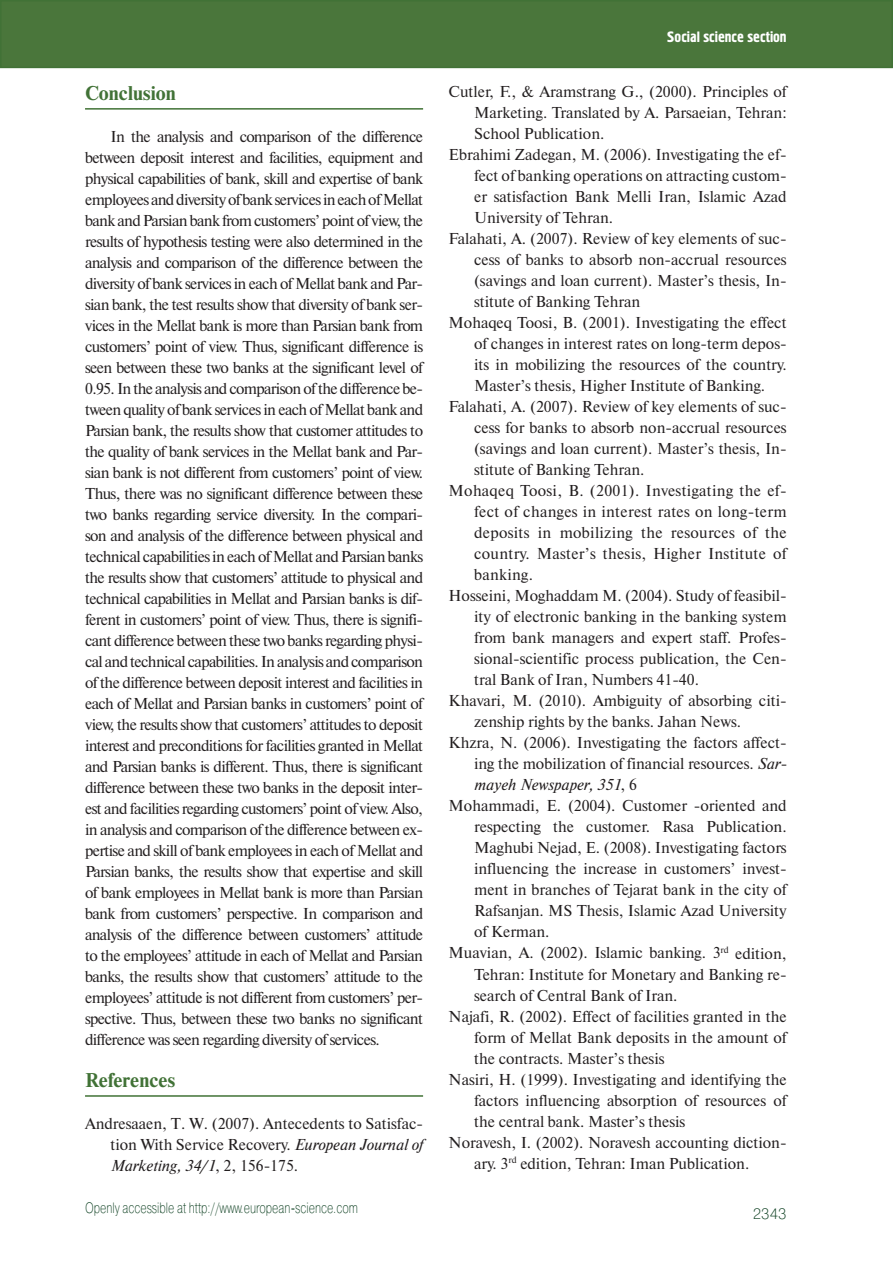
<style>
.page{position:relative;width:893px;height:1263px;background:#fff}
.page>*{position:absolute;margin:0;border:0;box-sizing:border-box;transform-origin:0 0}
.t1{font:700 18.75px "Newton C";color:#417236}
.t2{font:15.75px/21px "Newton C";color:#231f20;text-align:justify}
.t3{font:15.75px "Newton C";letter-spacing:.02em;color:#231f20}
.t4{font:italic 15.75px "Newton C";color:#231f20}
.t5{font:15px "Pragmatica Light C";color:#0b3e1f;scale:.75 1}
.t6{font:15px "Hermes C";color:#fff}
.t7{font:15px "Pragmatica Light C";color:#0b3e1f}
.s1{font-style:italic}
.s2{font-style:normal}
</style>
<div class="page">
<div style="left:1px;top:1px;width:891px;height:66px;background:#4a763b"></div>
<div style="left:0;top:0;width:893px;height:68px;border:2px solid #417236"></div>
<hr style="left:85px;top:108px;width:338px;height:2px;background:#417236">
<hr style="left:85px;top:1095px;width:338px;height:2px;background:#417236">
<p class="t1" style="left:85px;top:82px;width:92px">Conclusion</p>
<p class="t2" style="left:85px;top:126px;width:340px;text-indent:26px">In the analysis and comparison of the difference between deposit interest and facilities, equipment and physical capabilities of bank, skill and expertise of bank employees and diversity of bank services in each of Mellat bank and Parsian bank from customers’ point of view, the results of hypothesis testing were also determined in the analysis and comparison of the difference between the diversity of bank services in each of Mellat bank and Par&shy;sian bank, the test results show that diversity of bank ser&shy;vices in the Mellat bank is more than Parsian bank from customers’ point of view. Thus, significant difference is seen between these two banks at the significant level of 0.95. In the analysis and comparison of the difference be&shy;tween quality of bank services in each of Mellat bank and Parsian bank, the results show that customer attitudes to the quality of bank services in the Mellat bank and Par&shy;sian bank is not different from customers’ point of view.<br>Thus, there was no significant difference between these two banks regarding service diversity. In the compari&shy;son and analysis of the difference between physical and technical capabilities in each of Mellat and Parsian banks the results show that customers’ attitude to physical and technical capabilities in Mellat and Parsian banks is dif&shy;ferent in customers’ point of view. Thus, there is signifi&shy;cant difference between these two banks regarding physi&shy;cal and technical capabilities. In analysis and comparison of the difference between deposit interest and facilities in each of Mellat and Parsian banks in customers’ point of view, the results show that customers’ attitudes to deposit interest and preconditions for facilities granted in Mellat and Parsian banks is different. Thus, there is significant difference between these two banks in the deposit inter&shy;est and facilities regarding customers’ point of view. Also, in analysis and comparison of the difference between ex&shy;pertise and skill of bank employees in each of Mellat and Parsian banks, the results show that expertise and skill of bank employees in Mellat bank is more than Parsian bank from customers’ perspective. In comparison and analysis of the difference between customers’ attitude to the employees’ attitude in each of Mellat and Parsian banks, the results show that customers’ attitude to the employees’ attitude is not different from customers’ per&shy;spective. Thus, between these two banks no significant difference was seen regarding diversity of services.</p>
<p class="t1" style="left:85px;top:1069px;width:92px">References</p>
<p class="t2" style="left:111px;top:1113px;width:314px;text-indent:-26px">Andresaaen, T. W. (2007). Antecedents to Satisfac&shy;tion With Service Recovery. <span class="s1">European Journal of Marketing, 34/1</span>, 2, 156-175.</p>
<p class="t5" style="left:85px;top:1199px;width:365px">Openly accessible at http://www.european-science.com</p>
<p class="t6" style="left:667px;top:29px;width:121px">Social science section</p>
<p class="t2" style="left:449px;top:82px;width:339px">Cutler, F., &amp; Aramstrang G., (2000). Principles of</p>
<p class="t2" style="left:474px;top:103px;width:314px">Marketing. Translated by A. Parsaeian, Tehran:</p>
<p class="t2" style="left:474px;top:124px;width:132px">School Publication.</p>
<p class="t2" style="left:449px;top:145px;width:339px">Ebrahimi Zadegan, M. (2006). Investigating the ef-</p>
<p class="t2" style="left:474px;top:166px;width:314px">fect of banking operations on attracting custom-</p>
<p class="t2" style="left:474px;top:187px;width:314px">er satisfaction Bank Melli Iran, Islamic Azad</p>
<p class="t2" style="left:474px;top:208px;width:141px">University of Tehran.</p>
<p class="t2" style="left:449px;top:229px;width:340px">Falahati, A. (2007). Review of key elements of suc-</p>
<p class="t2" style="left:474px;top:250px;width:314px">cess of banks to absorb non-accrual resources</p>
<p class="t2" style="left:474px;top:271px;width:314px">(savings and loan current). Master’s thesis, In-</p>
<p class="t2" style="left:474px;top:292px;width:168px">stitute of Banking Tehran</p>
<p class="t2" style="left:449px;top:313px;width:339px">Mohaqeq Toosi, B. (2001). Investigating the effect</p>
<p class="t2" style="left:474px;top:334px;width:314px">of changes in interest rates on long-term depos-</p>
<p class="t2" style="left:474px;top:355px;width:314px">its in mobilizing the resources of the country.</p>
<p class="t2" style="left:474px;top:376px;width:293px">Master’s thesis, Higher Institute of Banking.</p>
<p class="t2" style="left:449px;top:397px;width:340px">Falahati, A. (2007). Review of key elements of suc-</p>
<p class="t2" style="left:474px;top:418px;width:314px">cess for banks to absorb non-accrual resources</p>
<p class="t2" style="left:474px;top:439px;width:314px">(savings and loan current). Master’s thesis, In-</p>
<p class="t2" style="left:474px;top:460px;width:172px">stitute of Banking Tehran.</p>
<p class="t3" style="left:449px;top:482px;width:340px">Mohaqeq Toosi, B. (2001). Investigating the ef-</p>
<p class="t3" style="left:474px;top:503px;width:314px">fect of changes in interest rates on long-term</p>
<p class="t3" style="left:474px;top:524px;width:314px">deposits in mobilizing the resources of the</p>
<p class="t3" style="left:474px;top:545px;width:314px">country. Master’s thesis, Higher Institute of</p>
<p class="t3" style="left:474px;top:566px;width:61px">banking.</p>
<p class="t2" style="left:449px;top:585px;width:339px">Hosseini, Moghaddam M. (2004). Study of feasibil-</p>
<p class="t2" style="left:474px;top:606px;width:314px">ity of electronic banking in the banking system</p>
<p class="t2" style="left:474px;top:627px;width:314px">from bank managers and expert staff. Profes-</p>
<p class="t2" style="left:474px;top:648px;width:314px">sional-scientific process publication, the Cen-</p>
<p class="t2" style="left:474px;top:669px;width:226px">tral Bank of Iran, Numbers 41-40.</p>
<p class="t2" style="left:449px;top:690px;width:340px">Khavari, M. (2010). Ambiguity of absorbing citi-</p>
<p class="t2" style="left:474px;top:711px;width:269px">zenship rights by the banks. Jahan News.</p>
<p class="t2" style="left:449px;top:732px;width:340px">Khzra, N. (2006). Investigating the factors affect-</p>
<p class="t2" style="left:474px;top:753px;width:314px">ing the mobilization of financial resources<span class="s1">. Sar-</span></p>
<p class="t4" style="left:474px;top:776px;width:164px">mayeh Newspaper, 351<span class="s2">, 6</span></p>
<p class="t2" style="left:449px;top:795px;width:340px">Mohammadi, E. (2004). Customer -oriented and</p>
<p class="t2" style="left:474px;top:816px;width:314px">respecting the customer. Rasa Publication.</p>
<p class="t2" style="left:474px;top:837px;width:314px">Maghubi Nejad, E. (2008). Investigating factors</p>
<p class="t2" style="left:474px;top:858px;width:314px">influencing the increase in customers’ invest-</p>
<p class="t2" style="left:474px;top:879px;width:314px">ment in branches of Tejarat bank in the city of</p>
<p class="t2" style="left:474px;top:900px;width:314px">Rafsanjan. MS Thesis, Islamic Azad University</p>
<p class="t2" style="left:474px;top:921px;width:77px">of Kerman.</p>
<p class="t2" style="left:449px;top:942px;width:340px">Muavian, A. (2002). Islamic banking. 3<sup>rd</sup> edition,</p>
<p class="t2" style="left:474px;top:964px;width:314px">Tehran: Institute for Monetary and Banking re-</p>
<p class="t2" style="left:474px;top:985px;width:205px">search of Central Bank of Iran.</p>
<p class="t2" style="left:449px;top:1006px;width:340px">Najafi, R. (2002). Effect of facilities granted in the</p>
<p class="t2" style="left:474px;top:1027px;width:314px">form of Mellat Bank deposits in the amount of</p>
<p class="t2" style="left:474px;top:1048px;width:192px">the contracts. Master’s thesis</p>
<p class="t2" style="left:449px;top:1069px;width:340px">Nasiri, H. (1999). Investigating and identifying the</p>
<p class="t2" style="left:474px;top:1090px;width:314px">factors influencing absorption of resources of</p>
<p class="t2" style="left:474px;top:1111px;width:213px">the central bank. Master’s thesis</p>
<p class="t2" style="left:449px;top:1132px;width:340px">Noravesh, I. (2002). Noravesh accounting diction-</p>
<p class="t2" style="left:474px;top:1153px;width:277px">ary. 3<sup>rd</sup> edition, Tehran: Iman Publication.</p>
<p class="t7" style="left:753px;top:1205px;width:35px">2343</p>
</div>
